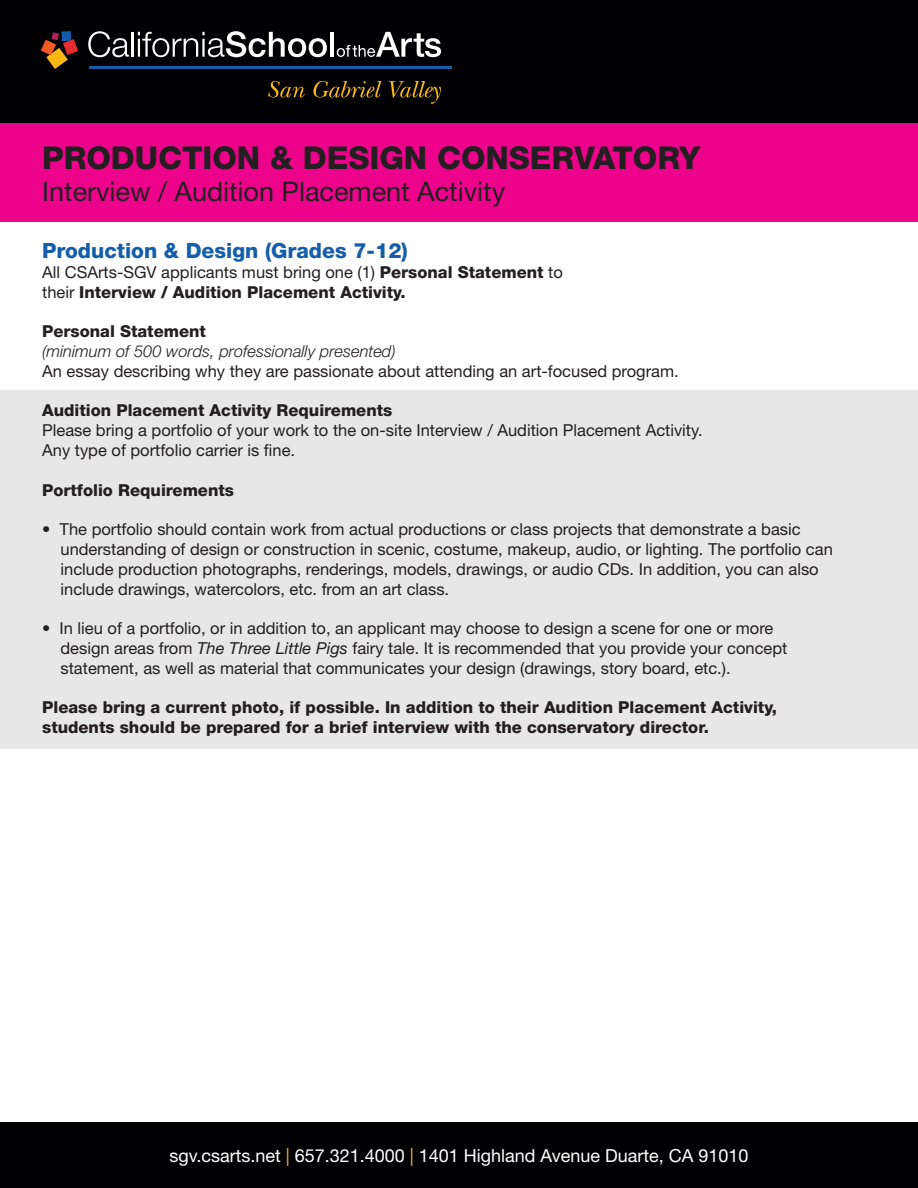
<style>
.page{position:relative;width:918px;height:1188px;background:#fff}
.page>*{position:absolute;margin:0;border:0;box-sizing:border-box;transform-origin:0 0}
.t1{font:800 31.5px "Helvetica Neue LT Std";color:#231f20}
.t2{font:27px "Helvetica Neue LT Std";color:#231f20}
.t3{font:800 21px "Helvetica Neue LT Std";color:#135dab}
.t4{font:18px "Helvetica Neue LT Std";color:#fff}
.t5{font:16.5px/19.8px "Helvetica Neue LT Std";color:#231f20}
.t6{font:800 16.5px/19.8px "Helvetica Neue LT Std";color:#231f20}
.t7{font:italic 300 16.5px "Helvetica Neue LT Std";color:#231f20}
.s1{font-weight:400}
.s2{font-style:italic}
.s3{color:#fbb715}
</style>
<div class="page">
<div style="left:0;top:123px;width:918px;height:99px;background:#ed028c"></div>
<div style="left:0;top:0;width:918px;height:123px;background:#000002"></div>
<svg style="left:88px;top:31px;width:41px;height:26px"></svg>
<hr style="left:131px;top:32px;width:3px;height:25px;background:#fff">
<svg style="left:138px;top:31px;width:189px;height:26px"></svg>
<hr style="left:330px;top:32px;width:4px;height:25px;background:#fff">
<svg style="left:337px;top:32px;width:104px;height:25px"></svg>
<svg style="left:41px;top:32px;width:37px;height:37px"></svg>
<hr style="left:89px;top:67px;width:362px;height:2px;background:#135dab">
<svg style="left:268px;top:81px;width:37px;height:17px"></svg>
<svg style="left:313px;top:81px;width:68px;height:17px"></svg>
<svg style="left:389px;top:81px;width:52px;height:23px"></svg>
<div style="left:0;top:1122px;width:918px;height:66px;background:#000002"></div>
<div style="left:0;top:390px;width:918px;height:358px;background:#e6e7e6"></div>
<h1 class="t1" style="left:42px;top:139px;width:659px">PRODUCTION &amp; DESIGN CONSERVATORY</h1>
<h2 class="t2" style="left:42px;top:175px;width:465px">Interview / Audition Placement Activity</h2>
<p class="t3" style="left:42px;top:238px;width:367px">Production &amp; Design (Grades 7-12)</p>
<p class="t6" style="left:42px;top:262px;width:522px"><span class="s1">All CSArts-SGV applicants must bring one (1)</span> Personal Statement <span class="s1">to their</span> Interview / Audition Placement Activity.</p>
<p class="t6" style="left:42px;top:321px;width:165px">Personal Statement</p>
<p class="t7" style="left:42px;top:341px;width:355px">(minimum of 500 words, professionally presented)</p>
<p class="t5" style="left:42px;top:361px;width:638px">An essay describing why they are passionate about attending an art-focused program.</p>
<p class="t6" style="left:42px;top:401px;width:352px">Audition Placement Activity Requirements</p>
<p class="t5" style="left:42px;top:420px;width:662px">Please bring a portfolio of your work to the on-site Interview / Audition Placement Activity.<br>Any type of portfolio carrier is fine.</p>
<p class="t6" style="left:42px;top:480px;width:193px">Portfolio Requirements</p>
<p class="t5" style="left:61px;top:519px;width:774px;text-indent:-18px">• The portfolio should contain work from actual productions or class projects that demonstrate a basic understanding of design or construction in scenic, costume, makeup, audio, or lighting. The portfolio can include production photographs, renderings, models, drawings, or audio CDs. In addition, you can also include drawings, watercolors, etc. from an art class.</p>
<p class="t5" style="left:61px;top:618px;width:728px;text-indent:-18px">• In lieu of a portfolio, or in addition to, an applicant may choose to design a scene for one or more design areas from <span class="s2">The Three Little Pigs</span> fairy tale. It is recommended that you provide your concept statement, as well as material that communicates your design (drawings, story board, etc.).</p>
<p class="t6" style="left:42px;top:698px;width:736px">Please bring a current photo, if possible. In addition to their Audition Placement Activity, students should be prepared for a brief interview with the conservatory director.</p>
<p class="t4" style="left:169px;top:1145px;width:581px">sgv.csarts.net <span class="s3">|</span> 657.321.4000 <span class="s3">|</span> 1401 Highland Avenue Duarte, CA 91010</p>
</div>
